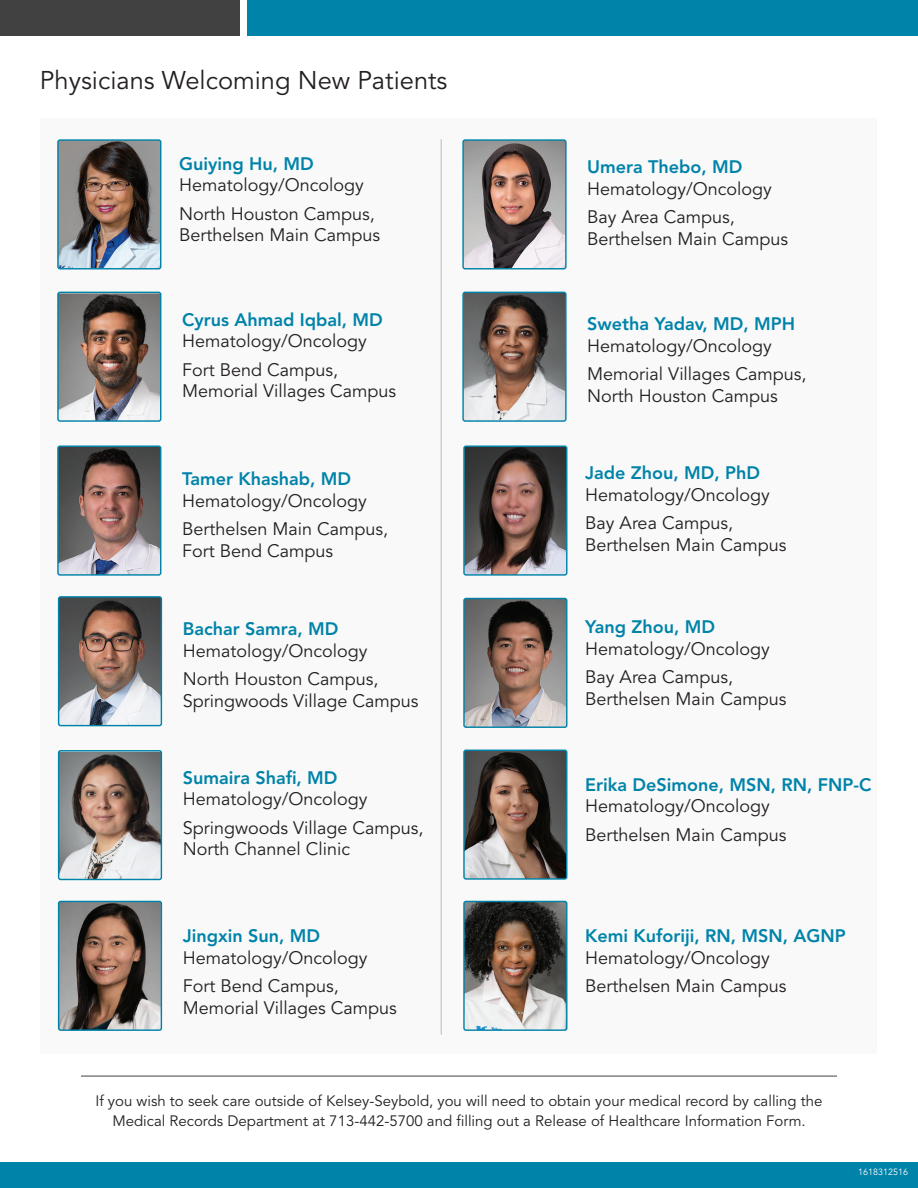
<style>
.page{position:relative;width:918px;height:1188px;background:#fff}
.page>*{position:absolute;margin:0;border:0;box-sizing:border-box;transform-origin:0 0}
.t1{font:25.5px "Avenir LT Pro";color:#231f20}
.Location{font:18px/21.6px "Avenir LT Pro";color:#231f20}
.Doc_Name{font:800 18px "Avenir LT Pro";color:#0083a9}
.t2{font:15px/19.5px "Avenir LT Pro";color:#231f20;text-align:center}
.t3{font:9px "Avenir LT Pro";color:#fff}
</style>
<div class="page">
<div style="left:0;top:1163px;width:918px;height:25px;background:#0083a9"></div>
<hr style="left:81px;top:1076px;width:756px;height:1px;background:#414141">
<div style="left:0;top:0;width:240px;height:35px;background:#414141"></div>
<div style="left:247px;top:0;width:671px;height:35px;background:#0083a9"></div>
<div style="left:40px;top:119px;width:838px;height:935px;background:#f3f3f3"></div>
<img style="left:60px;top:598px;width:100px;height:126px">
<div style="left:58px;top:596px;width:104px;height:130px;border:1px solid #0083a9;border-radius:2px"></div>
<img style="left:465px;top:598px;width:102px;height:128px">
<div style="left:463px;top:598px;width:104px;height:130px;border:1px solid #0083a9;border-radius:2px"></div>
<img style="left:60px;top:752px;width:100px;height:126px">
<div style="left:58px;top:750px;width:104px;height:130px;border:1px solid #0083a9;border-radius:2px"></div>
<img style="left:465px;top:447px;width:100px;height:127px">
<div style="left:463px;top:445px;width:104px;height:131px;border:1px solid #0083a9;border-radius:2px"></div>
<img style="left:464px;top:294px;width:101px;height:126px">
<div style="left:462px;top:292px;width:105px;height:130px;border:1px solid #0083a9;border-radius:2px"></div>
<img style="left:59px;top:141px;width:102px;height:128px">
<div style="left:57px;top:139px;width:104px;height:130px;border:1px solid #0083a9;border-radius:2px"></div>
<img style="left:59px;top:447px;width:100px;height:127px">
<div style="left:57px;top:445px;width:104px;height:131px;border:1px solid #0083a9;border-radius:2px"></div>
<img style="left:59px;top:294px;width:100px;height:126px">
<div style="left:57px;top:292px;width:104px;height:130px;border:1px solid #0083a9;border-radius:2px"></div>
<img style="left:464px;top:141px;width:101px;height:126px">
<div style="left:462px;top:139px;width:105px;height:130px;border:1px solid #0083a9;border-radius:2px"></div>
<img style="left:60px;top:903px;width:100px;height:126px">
<div style="left:58px;top:901px;width:104px;height:130px;border:1px solid #0083a9;border-radius:2px"></div>
<img style="left:465px;top:750px;width:102px;height:128px">
<div style="left:463px;top:750px;width:104px;height:130px;border:1px solid #0083a9;border-radius:2px"></div>
<img style="left:465px;top:901px;width:102px;height:128px">
<div style="left:463px;top:901px;width:104px;height:130px;border:1px solid #0083a9;border-radius:2px"></div>
<p class="t1" style="left:40px;top:65px;width:409px">Physicians Welcoming New Patients</p>
<p class="Doc_Name" style="left:179px;top:153px;width:136px">Guiying Hu, MD</p>
<p class="Location" style="left:179px;top:175px;width:186px">Hematology/Oncology</p>
<p class="Location" style="left:179px;top:203px;width:203px">North Houston Campus,<br>Berthelsen Main Campus</p>
<p class="Doc_Name" style="left:182px;top:309px;width:202px">Cyrus Ahmad Iqbal, MD</p>
<p class="Location" style="left:182px;top:331px;width:186px">Hematology/Oncology</p>
<p class="Location" style="left:182px;top:359px;width:216px">Fort Bend Campus,<br>Memorial Villages Campus</p>
<p class="Doc_Name" style="left:182px;top:468px;width:171px">Tamer Khashab, MD</p>
<p class="Location" style="left:182px;top:490px;width:186px">Hematology/Oncology</p>
<p class="Location" style="left:182px;top:518px;width:208px">Berthelsen Main Campus,<br>Fort Bend Campus</p>
<p class="Doc_Name" style="left:183px;top:618px;width:157px">Bachar Samra, MD</p>
<p class="Location" style="left:183px;top:640px;width:186px">Hematology/Oncology</p>
<p class="Location" style="left:183px;top:669px;width:237px">North Houston Campus,<br>Springwoods Village Campus</p>
<p class="Doc_Name" style="left:183px;top:767px;width:156px">Sumaira Shafi, MD</p>
<p class="Location" style="left:183px;top:789px;width:186px">Hematology/Oncology</p>
<p class="Location" style="left:183px;top:817px;width:242px">Springwoods Village Campus,<br>North Channel Clinic</p>
<p class="Doc_Name" style="left:183px;top:925px;width:139px">Jingxin Sun, MD</p>
<p class="Location" style="left:183px;top:947px;width:186px">Hematology/Oncology</p>
<p class="Location" style="left:183px;top:976px;width:216px">Fort Bend Campus,<br>Memorial Villages Campus</p>
<p class="Doc_Name" style="left:587px;top:157px;width:157px">Umera Thebo, MD</p>
<p class="Location" style="left:587px;top:178px;width:186px">Hematology/Oncology</p>
<p class="Location" style="left:587px;top:207px;width:203px">Bay Area Campus,<br>Berthelsen Main Campus</p>
<p class="Doc_Name" style="left:587px;top:313px;width:210px">Swetha Yadav, MD, MPH</p>
<p class="Location" style="left:587px;top:335px;width:186px">Hematology/Oncology</p>
<p class="Location" style="left:587px;top:363px;width:221px">Memorial Villages Campus,<br>North Houston Campus</p>
<p class="Doc_Name" style="left:585px;top:462px;width:176px">Jade Zhou, MD, PhD</p>
<p class="Location" style="left:585px;top:484px;width:186px">Hematology/Oncology</p>
<p class="Location" style="left:585px;top:513px;width:203px">Bay Area Campus,<br>Berthelsen Main Campus</p>
<p class="Doc_Name" style="left:585px;top:617px;width:131px">Yang Zhou, MD</p>
<p class="Location" style="left:585px;top:638px;width:186px">Hematology/Oncology</p>
<p class="Location" style="left:585px;top:667px;width:203px">Bay Area Campus,<br>Berthelsen Main Campus</p>
<p class="Doc_Name" style="left:585px;top:774px;width:288px">Erika DeSimone, MSN, RN, FNP-C</p>
<p class="Location" style="left:585px;top:796px;width:186px">Hematology/Oncology</p>
<p class="Location" style="left:585px;top:824px;width:203px">Berthelsen Main Campus</p>
<p class="Doc_Name" style="left:585px;top:925px;width:262px">Kemi Kuforiji, RN, MSN, AGNP</p>
<p class="Location" style="left:585px;top:947px;width:186px">Hematology/Oncology</p>
<p class="Location" style="left:585px;top:975px;width:203px">Berthelsen Main Campus</p>
<p class="t2" style="left:95px;top:1092px;width:729px">If you wish to seek care outside of Kelsey-Seybold, you will need to obtain your medical record by calling the<br>Medical Records Department at 713-442-5700 and filling out a Release of Healthcare Information Form.</p>
<p class="t3" style="left:858px;top:1167px;width:52px">1618312516</p>
</div>
